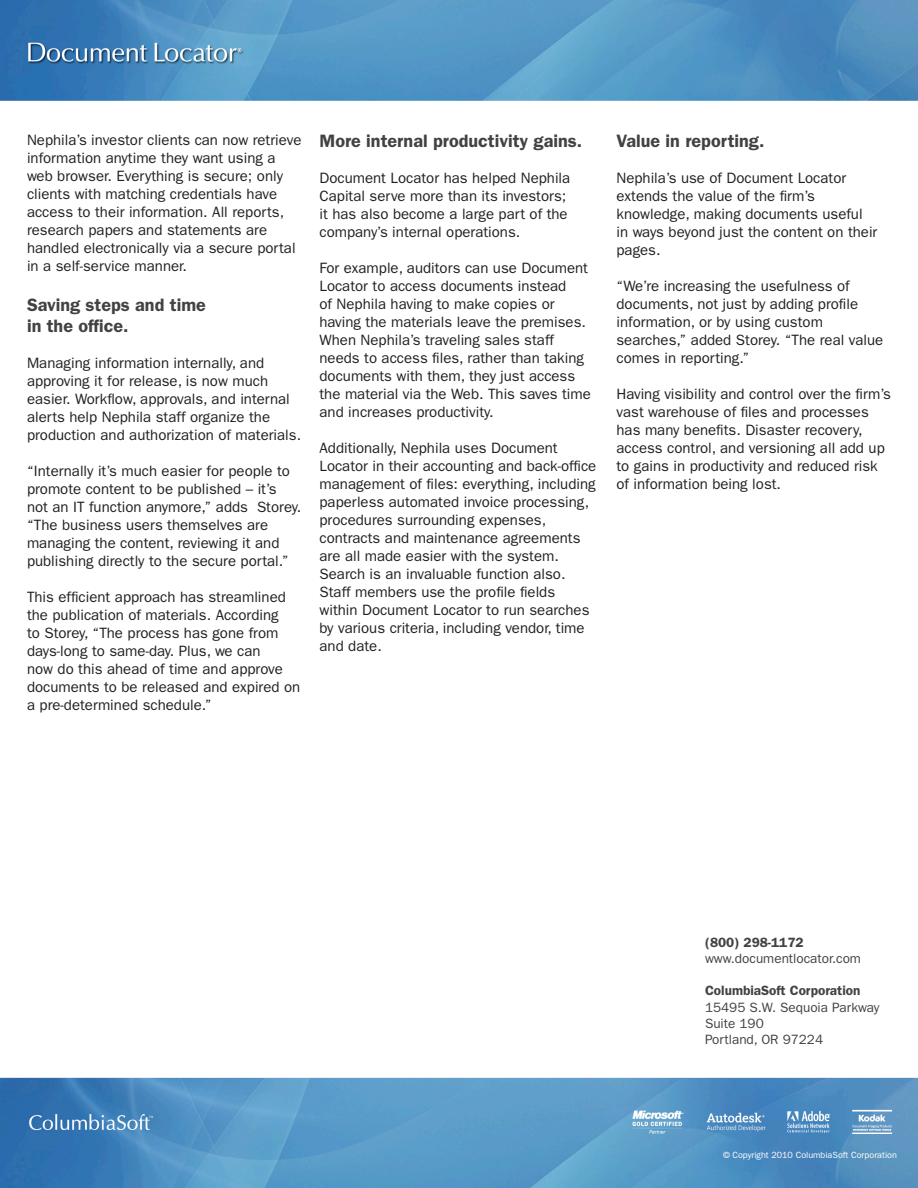
<style>
.page{position:relative;width:918px;height:1188px;background:#fff}
.page>*{position:absolute;margin:0;border:0;box-sizing:border-box;transform-origin:0 0}
.t1{font:600 18px "ITC Franklin Gothic Std";color:#424242}
.Paragraph{font:15px/18px "ITC Franklin Gothic Std";color:#231f20}
.Paragraph-2{font:13.5px/16.2px "ITC Franklin Gothic Std";color:#424242}
.Paragraph-3{font:600 13.5px "ITC Franklin Gothic Std";color:#424242}
.copyright{font:9px "ITC Franklin Gothic Std";color:#fff}
</style>
<div class="page">
<img style="left:0;top:0;width:918px;height:1188px">
<p class="Paragraph" style="left:27px;top:131px;width:276px">Nephila’s investor clients can now retrieve information anytime they want using a web browser. Everything is secure; only clients with matching credentials have access to their information. All reports, research papers and statements are handled electronically via a secure portal in a self-service manner.</p>
<p class="t1" style="left:27px;top:294px;width:180px">Saving steps and time</p>
<p class="t1" style="left:27px;top:316px;width:103px">in the office.</p>
<p class="Paragraph" style="left:27px;top:355px;width:276px">Managing information internally, and approving it for release, is now much easier. Workflow, approvals, and internal alerts help Nephila staff organize the production and authorization of materials.</p>
<p class="Paragraph" style="left:27px;top:463px;width:276px">“Internally it’s much easier for people to promote content to be published – it’s<br>not an IT function anymore,” adds Storey. “The business users themselves are managing the content, reviewing it and publishing directly to the secure portal.”</p>
<p class="Paragraph" style="left:27px;top:589px;width:275px">This efficient approach has streamlined the publication of materials. According<br>to Storey, “The process has gone from days-long to same-day. Plus, we can<br>now do this ahead of time and approve documents to be released and expired on a pre-determined schedule.”</p>
<p class="t1" style="left:320px;top:131px;width:264px">More internal productivity gains.</p>
<p class="Paragraph" style="left:320px;top:169px;width:252px">Document Locator has helped Nephila Capital serve more than its investors; it has also become a large part of the company’s internal operations.</p>
<p class="Paragraph" style="left:320px;top:259px;width:273px">For example, auditors can use Document Locator to access documents instead<br>of Nephila having to make copies or having the materials leave the premises.<br>When Nephila’s traveling sales staff needs to access files, rather than taking documents with them, they just access the material via the Web. This saves time and increases productivity.</p>
<p class="Paragraph" style="left:320px;top:439px;width:278px">Additionally, Nephila uses Document Locator in their accounting and back-office management of files: everything, including paperless automated invoice processing, procedures surrounding expenses, contracts and maintenance agreements are all made easier with the system.</p>
<p class="Paragraph" style="left:320px;top:565px;width:271px">Search is an invaluable function also.<br>Staff members use the profile fields within Document Locator to run searches by various criteria, including vendor, time and date.</p>
<p class="t1" style="left:616px;top:131px;width:150px">Value in reporting.</p>
<p class="Paragraph" style="left:616px;top:169px;width:262px">Nephila’s use of Document Locator extends the value of the firm’s knowledge, making documents useful in ways beyond just the content on their pages.</p>
<p class="Paragraph" style="left:616px;top:277px;width:268px">“We’re increasing the usefulness of documents, not just by adding profile information, or by using custom searches,” added Storey. “The real value comes in reporting.”</p>
<p class="Paragraph" style="left:616px;top:385px;width:276px">Having visibility and control over the firm’s vast warehouse of files and processes has many benefits. Disaster recovery, access control, and versioning all add up to gains in productivity and reduced risk of information being lost.</p>
<p class="Paragraph-3" style="left:705px;top:934px;width:100px">(800) 298-1172</p>
<p class="Paragraph-2" style="left:705px;top:950px;width:158px">www.documentlocator.com</p>
<p class="Paragraph-3" style="left:705px;top:983px;width:157px">ColumbiaSoft Corporation</p>
<p class="Paragraph-2" style="left:705px;top:999px;width:176px">15495 S.W. Sequoia Parkway<br>Suite 190</p>
<p class="Paragraph-2" style="left:705px;top:1031px;width:120px">Portland, OR 97224</p>
<p class="copyright" style="left:723px;top:1150px;width:175px">© Copyright 2010 ColumbiaSoft Corporation</p>
</div>
